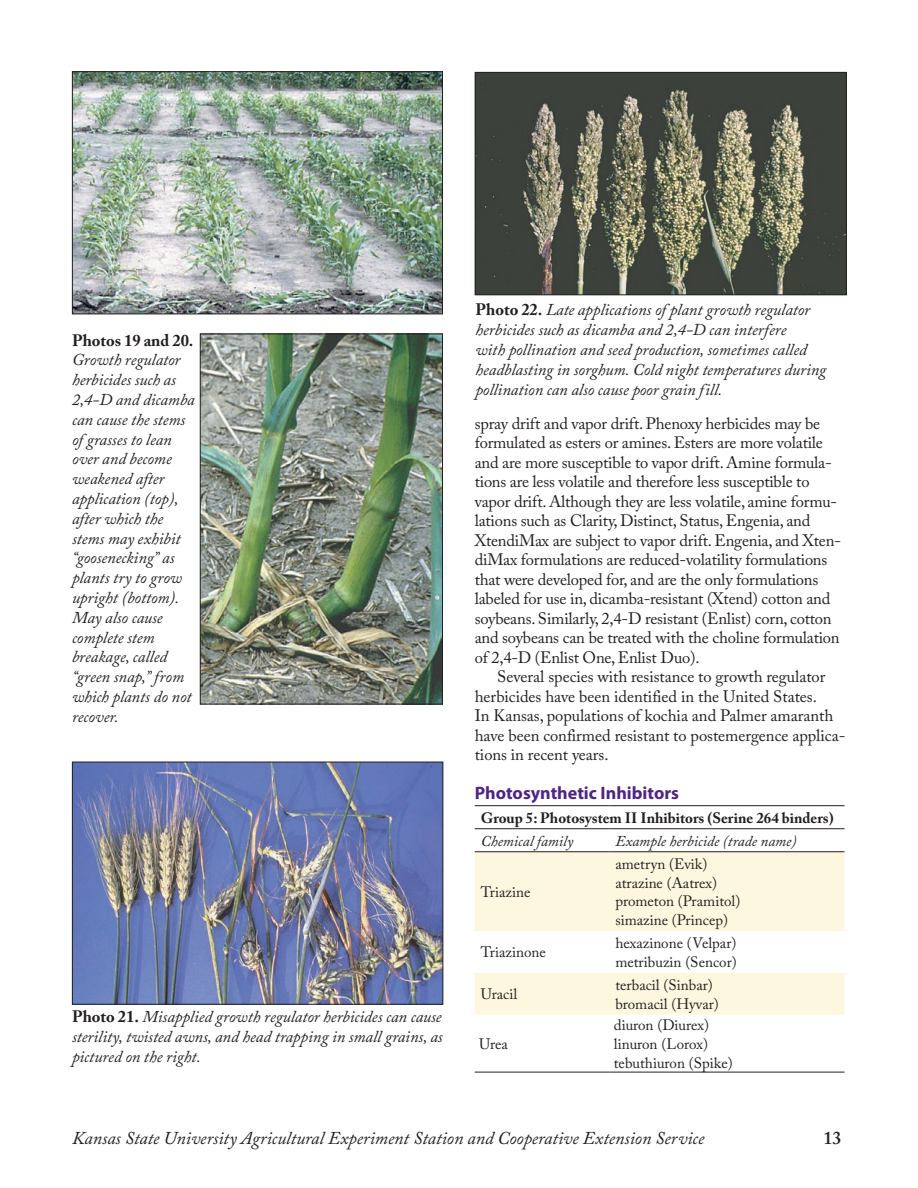
<style>
.page{position:relative;width:918px;height:1188px;background:#fff}
.page>*{position:absolute;margin:0;border:0;box-sizing:border-box;transform-origin:0 0}
.t1{font:italic 18px "Adobe Caslon Pro";color:#231f20}
.Subhead_2{font:700 18px "Myriad Pro";color:#4e2582}
.t2{font:600 18px "Adobe Caslon Pro";color:#231f20}
.Body_text{font:16.5px/19.5px "Adobe Caslon Pro";letter-spacing:-.015em;color:#231f20}
.t3{font:italic 16.5px/19.8px "Adobe Caslon Pro";color:#231f20}
.t4{font:15px "Adobe Caslon Pro";color:#231f20}
.t5{font:700 15px "Adobe Caslon Pro";color:#231f20}
.t6{font:italic 15px "Adobe Caslon Pro";color:#231f20}
.s1{font-weight:700;font-style:normal}
</style>
<div class="page">
<svg style="left:475px;top:852px;width:369px;height:163px;fill:#fef7df"></svg>
<hr style="left:475px;top:805px;width:134px;height:1px;background:#231f20">
<hr style="left:609px;top:805px;width:235px;height:1px;background:#231f20">
<hr style="left:475px;top:828px;width:134px;height:1px;background:#231f20">
<hr style="left:609px;top:828px;width:235px;height:1px;background:#231f20">
<hr style="left:475px;top:851px;width:134px;height:1px;background:#231f20">
<hr style="left:609px;top:851px;width:235px;height:1px;background:#231f20">
<hr style="left:475px;top:1072px;width:134px;height:1px;background:#231f20">
<hr style="left:609px;top:1072px;width:235px;height:1px;background:#231f20">
<img style="left:74px;top:73px;width:367px;height:239px">
<div style="left:72px;top:71px;width:371px;height:243px;border:1px solid #231f20"></div>
<img style="left:202px;top:336px;width:239px;height:366px">
<div style="left:200px;top:334px;width:243px;height:370px;border:1px solid #231f20"></div>
<img style="left:74px;top:764px;width:367px;height:239px">
<div style="left:72px;top:762px;width:371px;height:243px;border:1px solid #231f20"></div>
<img style="left:477px;top:74px;width:368px;height:219px">
<div style="left:475px;top:72px;width:372px;height:223px;border:1px solid #231f20"></div>
<p class="t3" style="left:72px;top:330px;width:124px"><span class="s1">Photos 19 and 20.<br></span>Growth regulator herbicides such as<br>2,4‑D and dicamba can cause the stems of grasses to lean over and become weakened after application (top), after which the stems may exhibit “goosenecking” as plants try to grow upright (bottom).<br>May also cause complete stem breakage, called “green snap,” from which plants do not recover.</p>
<p class="t3" style="left:72px;top:1007px;width:372px;text-align:justify"><span class="s1">Photo 21.</span> Misapplied growth regulator herbicides can cause sterility, twisted awns, and head trapping in small grains, as pictured on the right.</p>
<p class="t3" style="left:476px;top:300px;width:352px"><span class="s1">Photo 22.</span> Late applications of plant growth regulator herbicides such as dicamba and 2,4-D can interfere<br>with pollination and seed production, sometimes called headblasting in sorghum. Cold night temperatures during pollination can also cause poor grain fill.</p>
<p class="Body_text" style="left:475px;top:413px;width:368px">spray drift and vapor drift. Phenoxy herbicides may be formulated as esters or amines. Esters are more volatile and are more susceptible to vapor drift. Amine formula&shy;tions are less volatile and therefore less susceptible to vapor drift. Although they are less volatile, amine formu&shy;lations such as Clarity, Distinct, Status, Engenia, and XtendiMax are subject to vapor drift. Engenia, and Xten&shy;diMax formulations are reduced-volatility formulations that were developed for, and are the only formulations labeled for use in, dicamba-resistant (Xtend) cotton and soybeans. Similarly, 2,4-D resistant (Enlist) corn, cotton and soybeans can be treated with the choline formulation of 2,4-D (Enlist One, Enlist Duo).</p>
<p class="Body_text" style="left:475px;top:667px;width:372px;text-indent:23px">Several species with resistance to growth regulator herbicides have been identified in the United States.<br>In Kansas, populations of kochia and Palmer amaranth have been confirmed resistant to postemergence applica&shy;tions in recent years.</p>
<p class="Subhead_2" style="left:475px;top:782px;width:206px">Photosynthetic Inhibitors</p>
<p class="t5" style="left:481px;top:809px;width:354px">Group 5: Photosystem II Inhibitors (Serine 264 binders)</p>
<p class="t6" style="left:481px;top:832px;width:94px">Chemical family</p>
<p class="t6" style="left:615px;top:832px;width:183px">Example herbicide (trade name)</p>
<p class="t4" style="left:481px;top:883px;width:51px">Triazine</p>
<p class="t4" style="left:615px;top:855px;width:93px">ametryn (Evik)</p>
<p class="t4" style="left:615px;top:874px;width:103px">atrazine (Aatrex)</p>
<p class="t4" style="left:615px;top:892px;width:127px">prometon (Pramitol)</p>
<p class="t4" style="left:615px;top:911px;width:114px">simazine (Princep)</p>
<p class="t4" style="left:481px;top:943px;width:67px">Triazinone</p>
<p class="t4" style="left:615px;top:934px;width:123px">hexazinone (Velpar)</p>
<p class="t4" style="left:615px;top:953px;width:123px">metribuzin (Sencor)</p>
<p class="t4" style="left:481px;top:985px;width:38px">Uracil</p>
<p class="t4" style="left:615px;top:976px;width:99px">terbacil (Sinbar)</p>
<p class="t4" style="left:615px;top:995px;width:105px">bromacil (Hyvar)</p>
<p class="t4" style="left:479px;top:1035px;width:30px">Urea</p>
<p class="t4" style="left:614px;top:1016px;width:97px">diuron (Diurex)</p>
<p class="t4" style="left:614px;top:1035px;width:96px">linuron (Lorox)</p>
<p class="t4" style="left:614px;top:1054px;width:120px">tebuthiuron (Spike)</p>
<p class="t1" style="left:72px;top:1127px;width:634px">Kansas State University Agricultural Experiment Station and Cooperative Extension Service</p>
<p class="t2" style="left:824px;top:1127px;width:19px">13</p>
</div>
